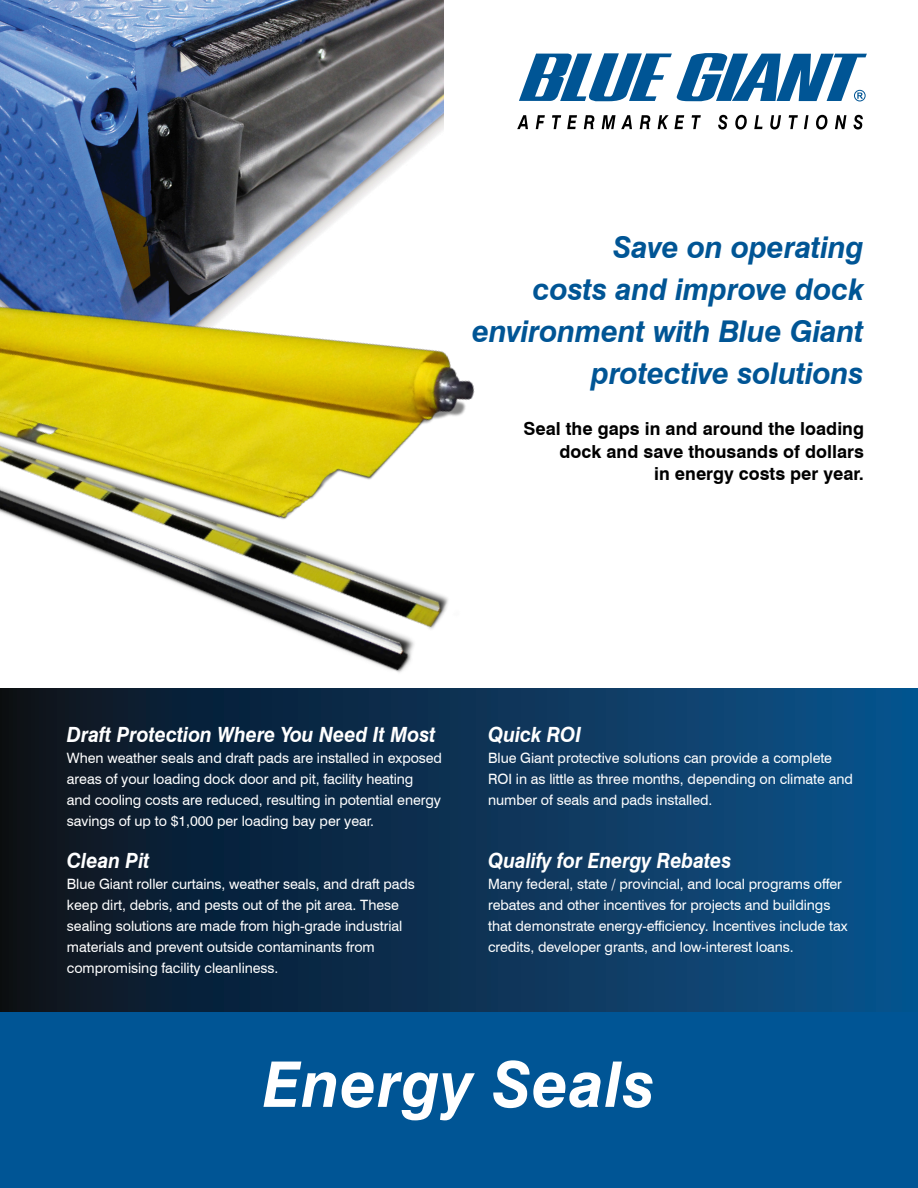
<style>
.page{position:relative;width:918px;height:1188px;background:#fff}
.page>*{position:absolute;margin:0;border:0;box-sizing:border-box;transform-origin:0 0}
.t1{font:italic 700 63px "Swiss 721 BT";letter-spacing:.01em;color:#fff}
.Headers{font:italic 700 30px "Swiss 721 BT";letter-spacing:-.005em;color:#005595}
.Headers-2{font:italic 700 21px "Swiss 721 BT";letter-spacing:-.005em;color:#fff;scale:.93 1}
.t2{font:700 18px/22.5px "Swiss 721 BT";color:#000;text-align:right}
.Headers-3{font:14.25px/21px "Swiss 721 BT";letter-spacing:-.005em;color:#fff}
.Body1{font:14.25px/21px "Swiss 721 BT";letter-spacing:-.005em;color:#fff}
</style>
<div class="page">
<div style="left:0;top:688px;width:918px;height:486px;background:linear-gradient(to right,#0c111c,#0b538d)"></div>
<svg style="left:553px;top:115px;width:8px;height:14px"></svg>
<svg style="left:567px;top:115px;width:10px;height:14px"></svg>
<svg style="left:584px;top:115px;width:10px;height:14px"></svg>
<svg style="left:602px;top:115px;width:30px;height:14px"></svg>
<svg style="left:640px;top:115px;width:10px;height:14px"></svg>
<svg style="left:658px;top:115px;width:26px;height:14px"></svg>
<svg style="left:692px;top:115px;width:9px;height:14px"></svg>
<svg style="left:718px;top:115px;width:10px;height:15px"></svg>
<svg style="left:735px;top:115px;width:12px;height:15px"></svg>
<svg style="left:754px;top:115px;width:9px;height:14px"></svg>
<svg style="left:770px;top:115px;width:11px;height:14px"></svg>
<svg style="left:789px;top:115px;width:9px;height:14px"></svg>
<svg style="left:804px;top:115px;width:5px;height:14px"></svg>
<svg style="left:816px;top:115px;width:11px;height:15px"></svg>
<svg style="left:835px;top:115px;width:11px;height:14px"></svg>
<svg style="left:854px;top:115px;width:9px;height:15px"></svg>
<svg style="left:553px;top:53px;width:314px;height:48px"></svg>
<div style="left:0;top:1012px;width:918px;height:176px;background:#005595"></div>
<img style="left:0;top:661px;width:511px;height:212px">
<img style="left:0;top:1px;width:553px;height:660px">
<p class="Headers" style="left:613px;top:229px;width:252px">Save on operating</p>
<p class="Headers" style="left:533px;top:271px;width:333px">costs and improve dock</p>
<p class="Headers" style="left:472px;top:313px;width:393px">environment with Blue Giant</p>
<p class="Headers" style="left:591px;top:355px;width:274px">protective solutions</p>
<p class="t2" style="left:523px;top:418px;width:342px">Seal the gaps in and around the loading dock and save thousands of dollars</p>
<p class="t2" style="left:654px;top:463px;width:211px">in energy costs per year.</p>
<p class="Headers-2" style="left:67px;top:722px;width:398px">Draft Protection Where You Need It Most</p>
<p class="Headers-3" style="left:67px;top:747px;width:377px">When weather seals and draft pads are installed in exposed areas of your loading dock door and pit, facility heating<br>and cooling costs are reduced, resulting in potential energy savings of up to $1,000 per loading bay per year.</p>
<p class="Headers-2" style="left:67px;top:848px;width:90px">Clean Pit</p>
<p class="Headers-3" style="left:67px;top:873px;width:350px">Blue Giant roller curtains, weather seals, and draft pads keep dirt, debris, and pests out of the pit area. These sealing solutions are made from high-grade industrial materials and prevent outside contaminants from compromising facility cleanliness.</p>
<p class="Headers-2" style="left:488px;top:722px;width:102px">Quick ROI</p>
<p class="Headers-3" style="left:488px;top:747px;width:366px">Blue Giant protective solutions can provide a complete<br>ROI in as little as three months, depending on climate and number of seals and pads installed.</p>
<p class="Headers-2" style="left:488px;top:848px;width:263px">Qualify for Energy Rebates</p>
<p class="Body1" style="left:488px;top:873px;width:361px">Many federal, state / provincial, and local programs offer rebates and other incentives for projects and buildings that demonstrate energy-efficiency. Incentives include tax credits, developer grants, and low-interest loans.</p>
<p class="t1" style="left:263px;top:1046px;width:394px">Energy Seals</p>
</div>
